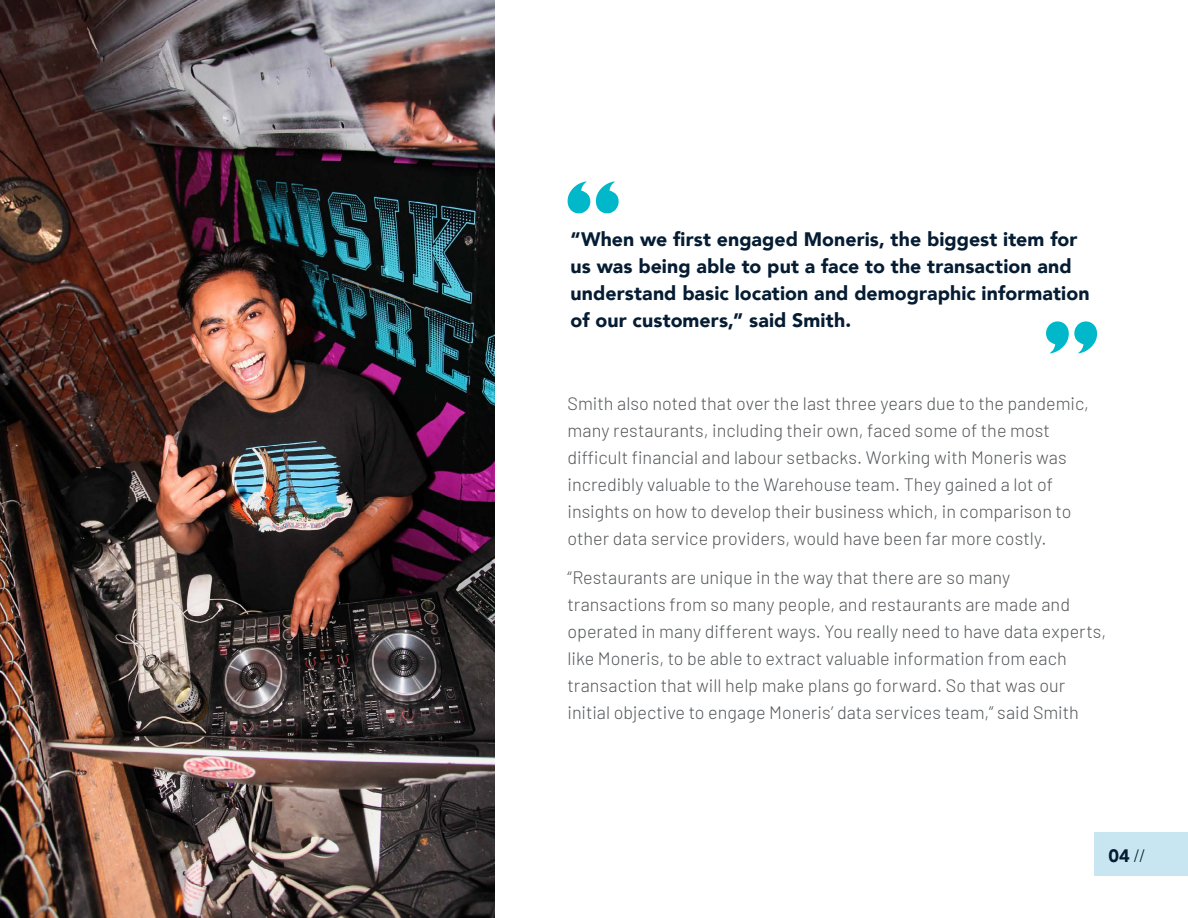
<style>
.page{position:relative;width:1188px;height:918px;background:#fff}
.page>*{position:absolute;margin:0;border:0;box-sizing:border-box;transform-origin:0 0}
.t1{font:900 19.5px/27px "Avenir";letter-spacing:.005em;color:#051c33}
.t2{font:300 18px/27px "Barlow";color:#54575a}
.t3{font:900 18px "Avenir";color:#051c33}
.s1{font-family:"Barlow";font-weight:300}
</style>
<div class="page">
<div style="left:1094px;top:833px;width:94px;height:43px;background:#c8e6f1"></div>
<img style="left:0;top:0;width:495px;height:918px">
<svg style="left:1046px;top:321px;width:51px;height:32px"></svg>
<svg style="left:568px;top:181px;width:22px;height:32px"></svg>
<svg style="left:596px;top:181px;width:23px;height:32px"></svg>
<p class="t1" style="left:571px;top:226px;width:520px">“When we first engaged Moneris, the biggest item for us was being able to put a face to the transaction and understand basic location and demographic information of our customers,” said Smith.</p>
<p class="t2" style="left:568px;top:389px;width:523px">Smith also noted that over the last three years due to the pandemic, many restaurants, including their own, faced some of the most difficult financial and labour setbacks. Working with Moneris was incredibly valuable to the Warehouse team. They gained a lot of insights on how to develop their business which, in comparison to other data service providers, would have been far more costly.</p>
<p class="t2" style="left:568px;top:563px;width:540px">“Restaurants are unique in the way that there are so many transactions from so many people, and restaurants are made and operated in many different ways. You really need to have data experts, like Moneris, to be able to extract valuable information from each transaction that will help make plans go forward. So that was our initial objective to engage Moneris’ data services team,” said Smith</p>
<p class="t3" style="left:1108px;top:840px;width:39px">04 <span class="s1">//</span></p>
</div>
